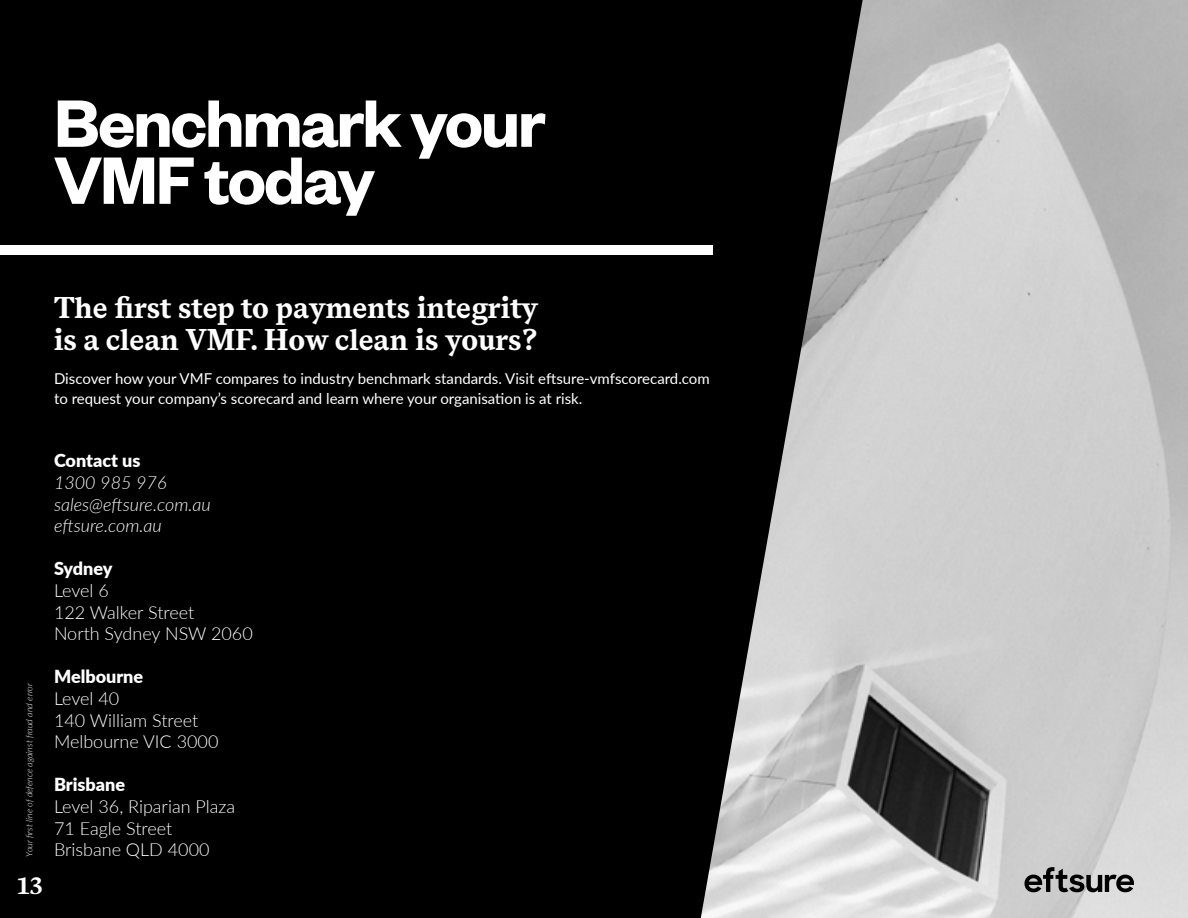
<style>
.page{position:relative;width:1188px;height:918px;background:#000}
.page>*{position:absolute;margin:0;border:0;box-sizing:border-box;transform-origin:0 0}
.t1{font:600 73.5px/57px "Founders Grotesk";letter-spacing:-.03em;color:#fff}
.t2{font:700 30px/31.5px "Messina Serif";color:#fff}
.t3{font:700 24px "Messina Serif";color:#fff}
.t4{font:300 18px/21.6px "Lato";color:#fff}
.t5{font:italic 300 18px/21.6px "Lato";color:#fff}
.t6{font:900 18px "Lato";color:#fff}
.t7{font:15px/19.5px "Lato";color:#fff}
.t8{font:italic 300 9px "Lato";color:#fff}
</style>
<div class="page">
<img style="left:701px;top:0;width:487px;height:918px">
<svg style="left:1024px;top:867px;width:110px;height:25px"></svg>
<div style="left:0;top:245px;width:713px;height:10px;background:#fff"></div>
<h1 class="t1" style="left:54px;top:91px;width:493px">Benchmark your<br>VMF today</h1>
<h2 class="t2" style="left:54px;top:292px;width:486px">The first step to payments integrity is a clean VMF. How clean is yours?</h2>
<p class="t7" style="left:54px;top:368px;width:657px">Discover how your VMF compares to industry benchmark standards. Visit eftsure-vmfscorecard.com to request your company’s scorecard and learn where your organisation is at risk.</p>
<p class="t8" style="left:23px;top:856px;width:175px;rotate:-90deg">Your first line of defence against fraud and error</p>
<h3 class="t3" style="left:17px;top:868px;width:27px">13</h3>
<p class="t6" style="left:54px;top:447px;width:88px">Contact us</p>
<p class="t5" style="left:54px;top:471px;width:158px">1300 985 976 sales@eftsure.com.au eftsure.com.au</p>
<p class="t6" style="left:54px;top:555px;width:60px">Sydney</p>
<p class="t4" style="left:54px;top:579px;width:200px">Level 6<br>122 Walker Street<br>North Sydney NSW 2060</p>
<p class="t6" style="left:54px;top:663px;width:91px">Melbourne</p>
<p class="t4" style="left:54px;top:687px;width:166px">Level 40<br>140 William Street<br>Melbourne VIC 3000</p>
<p class="t6" style="left:54px;top:771px;width:73px">Brisbane</p>
<p class="t4" style="left:54px;top:795px;width:183px">Level 36, Riparian Plaza<br>71 Eagle Street<br>Brisbane QLD 4000</p>
</div>
